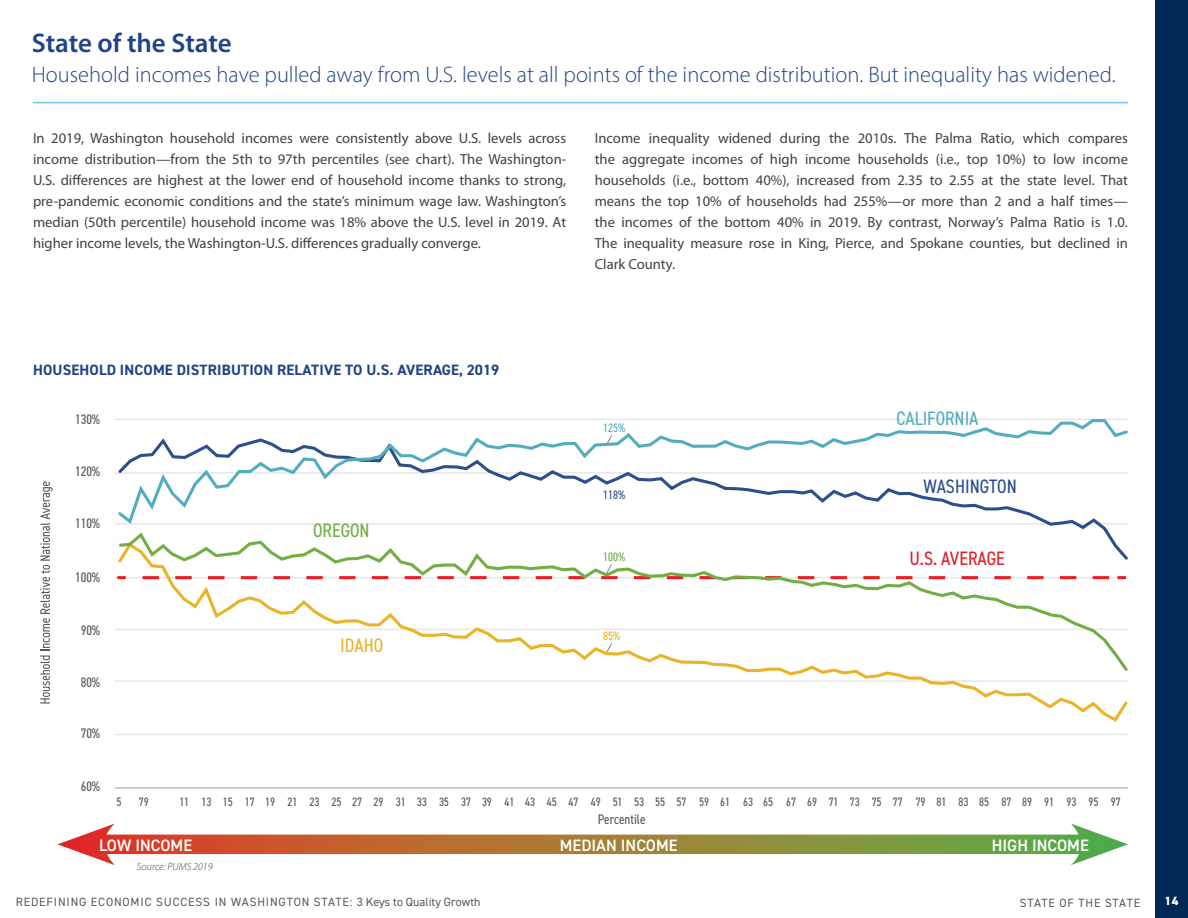
<style>
.page{position:relative;width:1188px;height:918px;background:#fff}
.page>*{position:absolute;margin:0;border:0;box-sizing:border-box;transform-origin:0 0}
.t1{font:600 27px "Myriad Pro";letter-spacing:-.005em;color:#1f4386}
.t2{font:300 22.5px "Myriad Pro";color:#1f4386}
.t3{font:condensed 19.5px "DIN2014";color:#e11f26}
.t4{font:condensed 19.5px "DIN2014";color:#53adbf}
.t5{font:condensed 19.5px "DIN2014";color:#2c4f8b}
.t6{font:condensed 19.5px "DIN2014";color:#71ae46}
.t7{font:condensed 19.5px "DIN2014";color:#e9b427}
.t8{font:600 16.5px "DIN2014";color:#fff}
.t9{font:700 15px "DIN2014";letter-spacing:.01em;color:#1f4386}
.t10{font:14.7px/21px "Myriad Pro";color:#414042;text-align:justify}
.t11{font:condensed 13.8px "DIN2014";color:#58595b}
.t12{font:condensed 12.15px "DIN2014";color:#58595b}
.t13{font:condensed 12.15px "DIN2014";color:#71ae46}
.t14{font:condensed 12.15px "DIN2014";color:#53adbf}
.t15{font:condensed 12.15px "DIN2014";color:#2c4f8b}
.t16{font:condensed 12.15px "DIN2014";color:#e9b427}
.t17{font:12px "DIN2014";letter-spacing:.07em;color:#58595b}
.t18{font:800 12px "DIN2014";color:#fff}
.t19{font:italic 300 10.5px "Myriad Pro";color:#414042}
</style>
<div class="page">
<div style="left:1155px;top:0;width:33px;height:918px;background:#002856"></div>
<hr style="left:33px;top:102px;width:1095px;height:1px;background:#6cc5e9">
<div style="left:92px;top:835px;width:1001px;height:19px;background:linear-gradient(to right,#e64025,#61b347)"></div>
<svg style="left:58px;top:823px;width:57px;height:42px"></svg>
<svg style="left:1071px;top:823px;width:57px;height:42px"></svg>
<hr style="left:115px;top:734px;width:1013px;height:1px;background:#e6e7e8">
<hr style="left:115px;top:787px;width:1013px;height:2px;background:#bcbec0">
<svg style="left:115px;top:577px;width:1013px;height:145px"></svg>
<svg style="left:116px;top:563px;width:1012px;height:112px"></svg>
<svg style="left:118px;top:526px;width:1010px;height:37px"></svg>
<svg style="left:40px;top:482px;width:13px;height:222px"></svg>
<svg style="left:115px;top:418px;width:1013px;height:108px"></svg>
<h1 class="t1" style="left:32px;top:25px;width:201px">State of the State</h1>
<h2 class="t2" style="left:32px;top:61px;width:1085px">Household incomes have pulled away from U.S. levels at all points of the income distribution. But inequality has widened.</h2>
<p class="t10" style="left:33px;top:128px;width:535px">In 2019, Washington household incomes were consistently above U.S. levels across income distribution—from the 5th to 97th percentiles (see chart). The Washington-U.S. differences are highest at the lower end of household income thanks to strong, pre-pandemic economic conditions and the state’s minimum wage law. Washington’s median (50th percentile) household income was 18% above the U.S. level in 2019. At higher income levels, the Washington-U.S. differences gradually converge.</p>
<p class="t10" style="left:595px;top:128px;width:535px">Income inequality widened during the 2010s. The Palma Ratio, which compares the aggregate incomes of high income households (i.e., top 10%) to low income households (i.e., bottom 40%), increased from 2.35 to 2.55 at the state level. That means the top 10% of households had 255%—or more than 2 and a half times— the incomes of the bottom 40% in 2019. By contrast, Norway’s Palma Ratio is 1.0.<br>The inequality measure rose in King, Pierce, and Spokane counties, but declined in Clark County.</p>
<p class="t9" style="left:33px;top:360px;width:468px">HOUSEHOLD INCOME DISTRIBUTION RELATIVE TO U.S. AVERAGE, 2019</p>
<p class="t11" style="left:75px;top:410px;width:26px">130%</p>
<p class="t11" style="left:75px;top:462px;width:26px">120%</p>
<p class="t11" style="left:75px;top:514px;width:26px">110%</p>
<p class="t11" style="left:75px;top:568px;width:26px">100%</p>
<p class="t11" style="left:81px;top:621px;width:21px">90%</p>
<p class="t11" style="left:81px;top:673px;width:21px">80%</p>
<p class="t11" style="left:81px;top:724px;width:21px">70%</p>
<p class="t11" style="left:81px;top:777px;width:21px">60%</p>
<h3 class="t6" style="left:313px;top:518px;width:58px">OREGON</h3>
<h3 class="t7" style="left:340px;top:633px;width:44px">IDAHO</h3>
<p class="t14" style="left:603px;top:420px;width:24px">125%</p>
<p class="t15" style="left:603px;top:487px;width:24px">118%</p>
<p class="t13" style="left:603px;top:549px;width:24px">100%</p>
<p class="t16" style="left:603px;top:628px;width:19px">85%</p>
<h3 class="t4" style="left:896px;top:405px;width:84px">CALIFORNIA</h3>
<h3 class="t5" style="left:923px;top:473px;width:95px">WASHINGTON</h3>
<h3 class="t3" style="left:909px;top:545px;width:97px">U.S. AVERAGE</h3>
<p class="t12" style="left:116px;top:794px;width:6px">5</p>
<p class="t12" style="left:139px;top:794px;width:11px">79</p>
<p class="t12" style="left:179px;top:794px;width:943px">11 13 15 17 19 21 23 25 27 29 31 33 35 37 39 41 43 45 47 49 51 53 55 57 59 61 63 65 67 69 71 73 75 77 79 81 83 85 87 89 91 93 95 97</p>
<p class="t11" style="left:598px;top:810px;width:49px">Percentile</p>
<p class="t8" style="left:99px;top:834px;width:95px">LOW INCOME</p>
<p class="t8" style="left:560px;top:834px;width:119px">MEDIAN INCOME</p>
<p class="t8" style="left:992px;top:834px;width:98px">HIGH INCOME</p>
<p class="t19" style="left:137px;top:861px;width:77px">Source: PUMS 2019</p>
<p class="t17" style="left:16px;top:895px;width:466px">REDEFINING ECONOMIC SUCCESS IN WASHINGTON STATE: 3 Keys to Quality Growth</p>
<p class="t17" style="left:1020px;top:895px;width:122px">STATE OF THE STATE</p>
<p class="t18" style="left:1164px;top:893px;width:16px">14</p>
</div>
